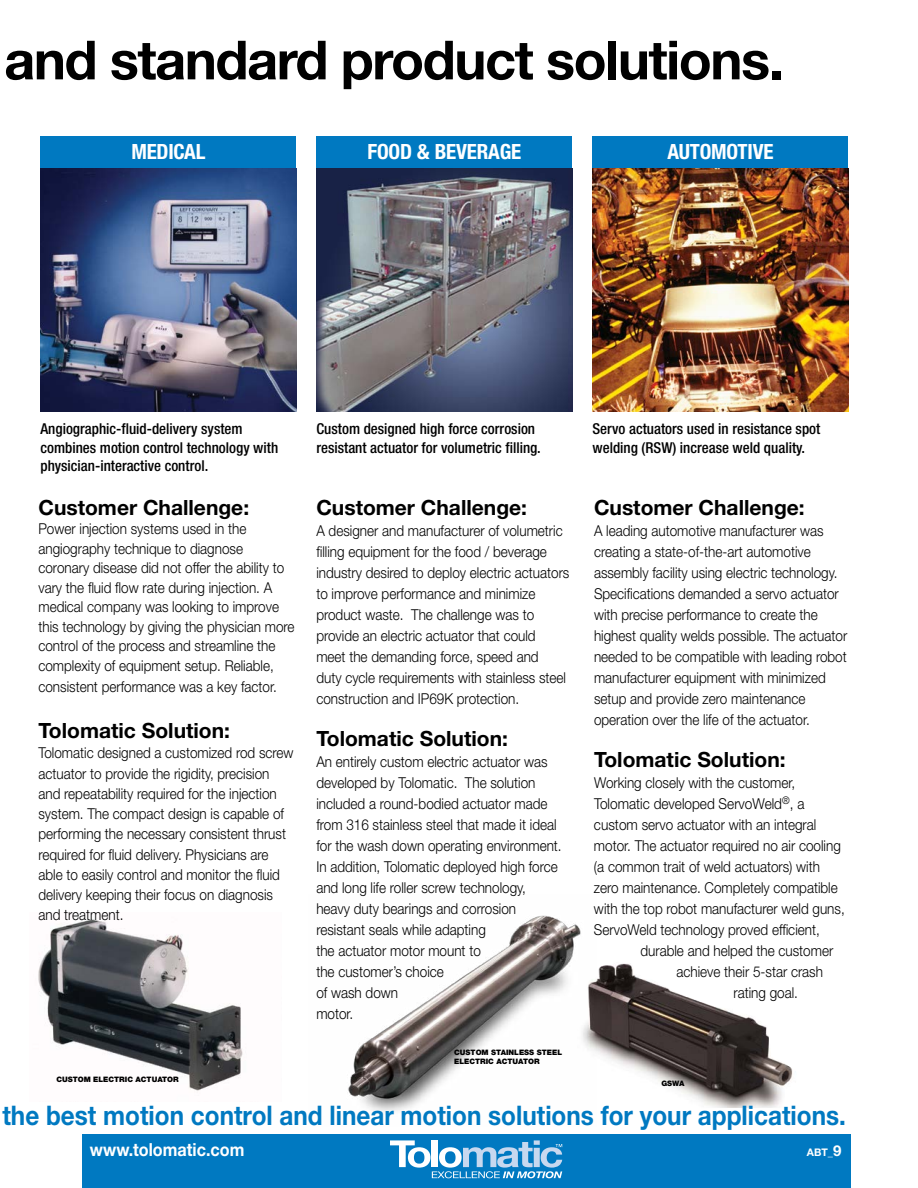
<style>
.page{position:relative;width:918px;height:1188px;background:#fff}
.page>*{position:absolute;margin:0;border:0;box-sizing:border-box;transform-origin:0 0}
.t1{font:700 54px "Helvetica Neue LT Std";letter-spacing:-.025em;color:#000}
.t2{font:700 27px "Helvetica Neue LT Std";color:#0079c1;scale:.9 1}
.t3{font:700 21px "Helvetica Neue LT Std";color:#000}
.t4{font:700 condensed 21px "Helvetica Neue LT Std";letter-spacing:-.01em;color:#fff}
.t5{font:700 18px "Helvetica Neue LT Std";color:#fff;scale:.9 1}
.t6{font:300 15px/21px "Helvetica Neue LT Std";color:#000;scale:.9 1}
.t7{font:500 condensed 15px/18.8px "Helvetica Neue LT Std";color:#000}
.t8{font:700 10.5px "Helvetica Neue LT Std";color:#fff}
.t9{font:900 7.5px/9px "Helvetica Neue LT Std";color:#000}
.s1{font-size:15px}
</style>
<div class="page">
<div style="left:82px;top:1134px;width:768px;height:54px;background:#0079c1"></div>
<svg style="left:390px;top:1140px;width:172px;height:38px"></svg>
<img style="left:38px;top:919px;width:205px;height:172px">
<img style="left:597px;top:963px;width:196px;height:145px">
<img style="left:348px;top:915px;width:249px;height:197px">
<div style="left:40px;top:136px;width:256px;height:32px;background:#0079c1"></div>
<img style="left:41px;top:168px;width:255px;height:243px">
<div style="left:316px;top:136px;width:256px;height:32px;background:#0079c1"></div>
<img style="left:317px;top:168px;width:255px;height:243px">
<div style="left:592px;top:136px;width:256px;height:32px;background:#0079c1"></div>
<img style="left:592px;top:168px;width:256px;height:243px">
<h1 class="t1" style="left:4px;top:27px;width:781px">and standard product solutions.</h1>
<h3 class="t4" style="left:131px;top:139px;width:76px">MEDICAL</h3>
<h3 class="t4" style="left:368px;top:139px;width:155px">FOOD &amp; BEVERAGE</h3>
<h3 class="t4" style="left:667px;top:139px;width:108px">AUTOMOTIVE</h3>
<p class="t7" style="left:40px;top:419px;width:239px">Angiographic-fluid-delivery system combines motion control technology with physician-interactive control.</p>
<h3 class="t3" style="left:38px;top:494px;width:212px">Customer Challenge:</h3>
<p class="t6" style="left:38px;top:519px;width:286px;line-height:19.5px">Power injection systems used in the angiography technique to diagnose coronary disease did not offer the ability to vary the fluid flow rate during injection. A medical company was looking to improve this technology by giving the physician more control of the process and streamline the complexity of equipment setup. Reliable,</p>
<p class="t6" style="left:38px;top:676px;width:266px">consistent performance was a key factor.</p>
<h3 class="t3" style="left:38px;top:718px;width:193px">Tolomatic Solution:</h3>
<p class="t6" style="left:38px;top:742px;width:285px;line-height:20.2px">Tolomatic designed a customized rod screw actuator to provide the rigidity, precision and repeatability required for the injection system. The compact design is capable of performing the necessary consistent thrust required for fluid delivery. Physicians are able to easily control and monitor the fluid delivery keeping their focus on diagnosis and treatment.</p>
<p class="t9" style="left:56px;top:1075px;width:124px">CUSTOM ELECTRIC ACTUATOR</p>
<p class="t7" style="left:316px;top:419px;width:226px">Custom designed high force corrosion resistant actuator for volumetric filling.</p>
<h3 class="t3" style="left:316px;top:494px;width:212px">Customer Challenge:</h3>
<p class="t6" style="left:316px;top:520px;width:283px">A designer and manufacturer of volumetric filling equipment for the food / beverage industry desired to deploy electric actuators to improve performance and minimize product waste. The challenge was to provide an electric actuator that could<br>meet the demanding force, speed and<br>duty cycle requirements with stainless steel construction and IP69K protection.</p>
<h3 class="t3" style="left:316px;top:725px;width:193px">Tolomatic Solution:</h3>
<p class="t6" style="left:316px;top:751px;width:274px">An entirely custom electric actuator was developed by Tolomatic. The solution included a round-bodied actuator made from 316 stainless steel that made it ideal for the wash down operating environment.<br>In addition, Tolomatic deployed high force and long life roller screw technology, heavy duty bearings and corrosion resistant seals while adapting<br>the actuator motor mount to<br>the customer’s choice<br>of wash down<br>motor.</p>
<p class="t9" style="left:454px;top:1048px;width:109px">CUSTOM STAINLESS STEEL<br>ELECTRIC ACTUATOR</p>
<p class="t7" style="left:592px;top:419px;width:229px">Servo actuators used in resistance spot welding (RSW) increase weld quality.</p>
<h3 class="t3" style="left:594px;top:494px;width:212px">Customer Challenge:</h3>
<p class="t6" style="left:594px;top:520px;width:283px">A leading automotive manufacturer was creating a state-of-the-art automotive assembly facility using electric technology.<br>Specifications demanded a servo actuator with precise performance to create the highest quality welds possible. The actuator needed to be compatible with leading robot manufacturer equipment with minimized setup and provide zero maintenance operation over the life of the actuator.</p>
<h3 class="t3" style="left:594px;top:746px;width:193px">Tolomatic Solution:</h3>
<p class="t6" style="left:594px;top:772px;width:280px">Working closely with the customer, Tolomatic developed ServoWeld<sup>®</sup>, a custom servo actuator with an integral motor. The actuator required no air cooling (a common trait of weld actuators) with zero maintenance. Completely compatible with the top robot manufacturer weld guns, ServoWeld technology proved efficient,</p>
<p class="t6" style="left:640px;top:940px;width:216px">durable and helped the customer</p>
<p class="t6" style="left:676px;top:961px;width:164px">achieve their 5-star crash</p>
<p class="t6" style="left:733px;top:982px;width:73px">rating goal.</p>
<p class="t9" style="left:661px;top:1078px;width:25px">GSWA</p>
<h2 class="t2" style="left:2px;top:1099px;width:939px">the best motion control and linear motion solutions for your applications.</h2>
<p class="t5" style="left:90px;top:1138px;width:173px">www.tolomatic.com</p>
<p class="t8" style="left:807px;top:1146px;width:36px">ABT_<span class="s1">9</span></p>
</div>
